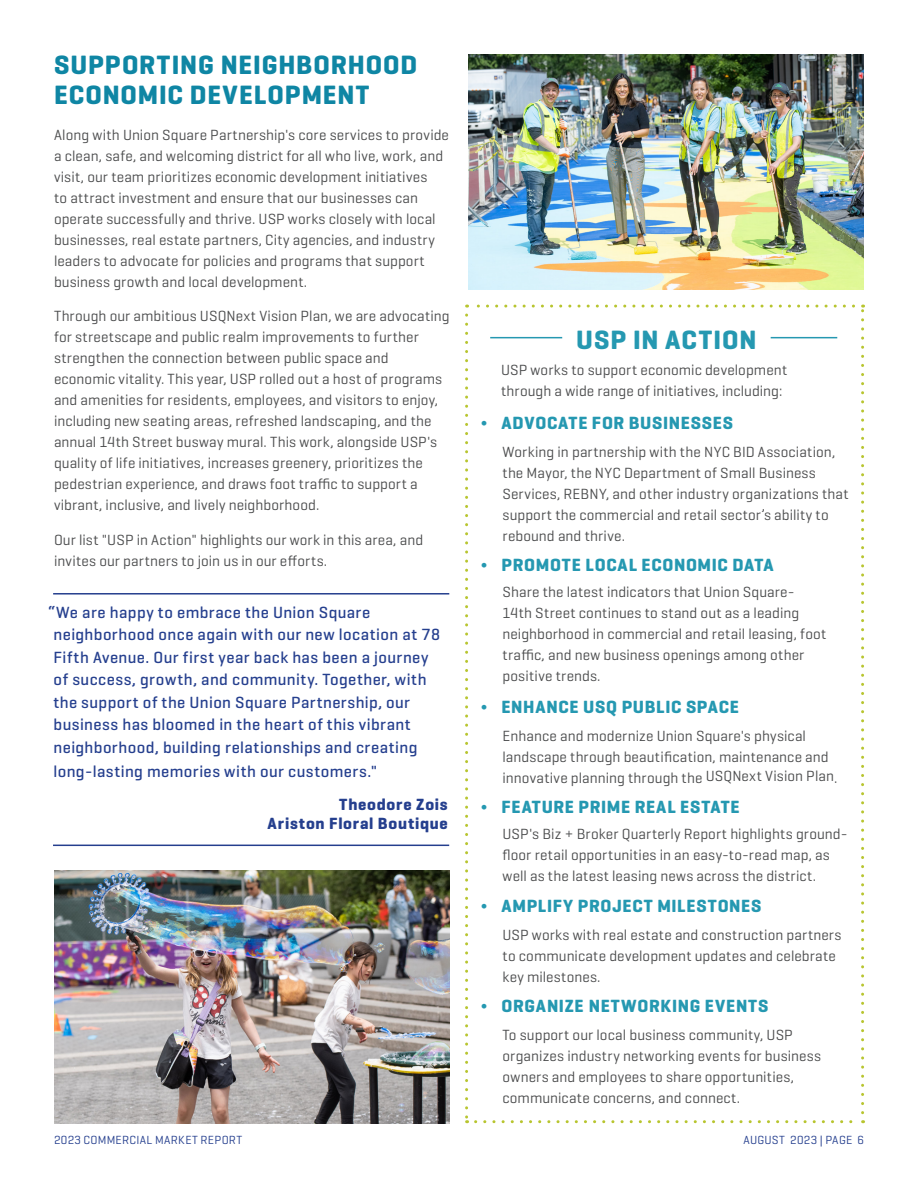
<style>
.page{position:relative;width:918px;height:1188px;background:#fff}
.page>*{position:absolute;margin:0;border:0;box-sizing:border-box;transform-origin:0 0}
.CHAPTER_PAGES{font:700 27px/30px "Geogrotesque";letter-spacing:.03em;color:#0f86a4}
.CHAPTER_PAGES-2{font:700 27px "Geogrotesque";letter-spacing:.035em;color:#2598b1}
.CHAPTER_PAGES-3{font:700 18px "Geogrotesque";letter-spacing:.04em;color:#2598b1}
.CHAPTER_PAGES-4{font:500 16.5px/22.5px "Geogrotesque";letter-spacing:.025em;color:#253f8e}
.CHAPTER_PAGES-5{font:700 16.5px "Geogrotesque";letter-spacing:.045em;color:#253f8e}
.CHAPTER_PAGES-6{font:15px/21px "Geogrotesque";letter-spacing:.005em;color:#4b4c4d}
.t1{font:12px "Geogrotesque";letter-spacing:.025em;color:#253f8e}
</style>
<div class="page">
<svg style="left:465px;top:315px;width:3px;height:808px"></svg>
<svg style="left:476px;top:1120px;width:388px;height:3px"></svg>
<svg style="left:861px;top:305px;width:3px;height:808px"></svg>
<svg style="left:467px;top:305px;width:387px;height:3px"></svg>
<hr style="left:490px;top:337px;width:72px;height:1px;background:#2598b1">
<hr style="left:771px;top:337px;width:66px;height:1px;background:#2598b1">
<img style="left:468px;top:54px;width:396px;height:235px">
<img style="left:54px;top:870px;width:396px;height:253px">
<hr style="left:53px;top:593px;width:396px;height:2px;background:#253f8e">
<hr style="left:53px;top:845px;width:396px;height:1px;background:#253f8e">
<p class="CHAPTER_PAGES" style="left:54px;top:50px;width:365px">SUPPORTING NEIGHBORHOOD<br>ECONOMIC DEVELOPMENT</p>
<p class="CHAPTER_PAGES-6" style="left:54px;top:124px;width:397px">Along with Union Square Partnership's core services to provide a clean, safe, and welcoming district for all who live, work, and visit, our team prioritizes economic development initiatives<br>to attract investment and ensure that our businesses can operate successfully and thrive. USP works closely with local businesses, real estate partners, City agencies, and industry leaders to advocate for policies and programs that support business growth and local development.</p>
<p class="CHAPTER_PAGES-6" style="left:54px;top:305px;width:397px">Through our ambitious USQNext Vision Plan, we are advocating for streetscape and public realm improvements to further strengthen the connection between public space and economic vitality. This year, USP rolled out a host of programs and amenities for residents, employees, and visitors to enjoy, including new seating areas, refreshed landscaping, and the annual 14th Street busway mural. This work, alongside USP's quality of life initiatives, increases greenery, prioritizes the pedestrian experience, and draws foot traffic to support a vibrant, inclusive, and lively neighborhood.</p>
<p class="CHAPTER_PAGES-6" style="left:54px;top:529px;width:371px">Our list "USP in Action" highlights our work in this area, and invites our partners to join us in our efforts.</p>
<p class="CHAPTER_PAGES-4" style="left:53px;top:601px;width:388px;text-indent:-5px">“We are happy to embrace the Union Square neighborhood once again with our new location at 78<br>Fifth Avenue. Our first year back has been a journey of success, growth, and community. Together, with the support of the Union Square Partnership, our business has bloomed in the heart of this vibrant neighborhood, building relationships and creating</p>
<p class="CHAPTER_PAGES-4" style="left:54px;top:760px;width:325px">long-lasting memories with our customers."</p>
<p class="CHAPTER_PAGES-5" style="left:339px;top:794px;width:110px">Theodore Zois</p>
<p class="CHAPTER_PAGES-5" style="left:267px;top:813px;width:182px">Ariston Floral Boutique</p>
<p class="CHAPTER_PAGES-2" style="left:576px;top:323px;width:182px">USP IN ACTION</p>
<p class="CHAPTER_PAGES-6" style="left:501px;top:359px;width:288px">USP works to support economic development through a wide range of initiatives, including:</p>
<p class="CHAPTER_PAGES-3" style="left:481px;top:412px;width:254px">¬ ADVOCATE FOR BUSINESSES</p>
<p class="CHAPTER_PAGES-6" style="left:503px;top:441px;width:348px">Working in partnership with the NYC BID Association, the Mayor, the NYC Department of Small Business Services, REBNY, and other industry organizations that support the commercial and retail sector’s ability to rebound and thrive.</p>
<p class="CHAPTER_PAGES-3" style="left:481px;top:554px;width:294px">¬ PROMOTE LOCAL ECONOMIC DATA</p>
<p class="CHAPTER_PAGES-6" style="left:503px;top:581px;width:325px">Share the latest indicators that Union Square-14th Street continues to stand out as a leading neighborhood in commercial and retail leasing, foot traffic, and new business openings among other positive trends.</p>
<p class="CHAPTER_PAGES-3" style="left:481px;top:695px;width:259px">¬ ENHANCE USQ PUBLIC SPACE</p>
<p class="CHAPTER_PAGES-6" style="left:503px;top:725px;width:336px">Enhance and modernize Union Square's physical landscape through beautification, maintenance and innovative planning through the USQNext Vision Plan.</p>
<p class="CHAPTER_PAGES-3" style="left:481px;top:795px;width:260px">¬ FEATURE PRIME REAL ESTATE</p>
<p class="CHAPTER_PAGES-6" style="left:503px;top:823px;width:347px">USP's Biz + Broker Quarterly Report highlights ground&shy;floor retail opportunities in an easy-to-read map, as well as the latest leasing news across the district.</p>
<p class="CHAPTER_PAGES-3" style="left:481px;top:895px;width:282px">¬ AMPLIFY PROJECT MILESTONES</p>
<p class="CHAPTER_PAGES-6" style="left:503px;top:924px;width:340px">USP works with real estate and construction partners to communicate development updates and celebrate key milestones.</p>
<p class="CHAPTER_PAGES-3" style="left:481px;top:995px;width:289px">¬ ORGANIZE NETWORKING EVENTS</p>
<p class="CHAPTER_PAGES-6" style="left:503px;top:1024px;width:320px">To support our local business community, USP organizes industry networking events for business owners and employees to share opportunities, communicate concerns, and connect.</p>
<p class="t1" style="left:54px;top:1132px;width:190px">2023 COMMERCIAL MARKET REPORT</p>
<p class="t1" style="left:743px;top:1132px;width:122px">AUGUST 2023 | PAGE 6</p>
</div>
